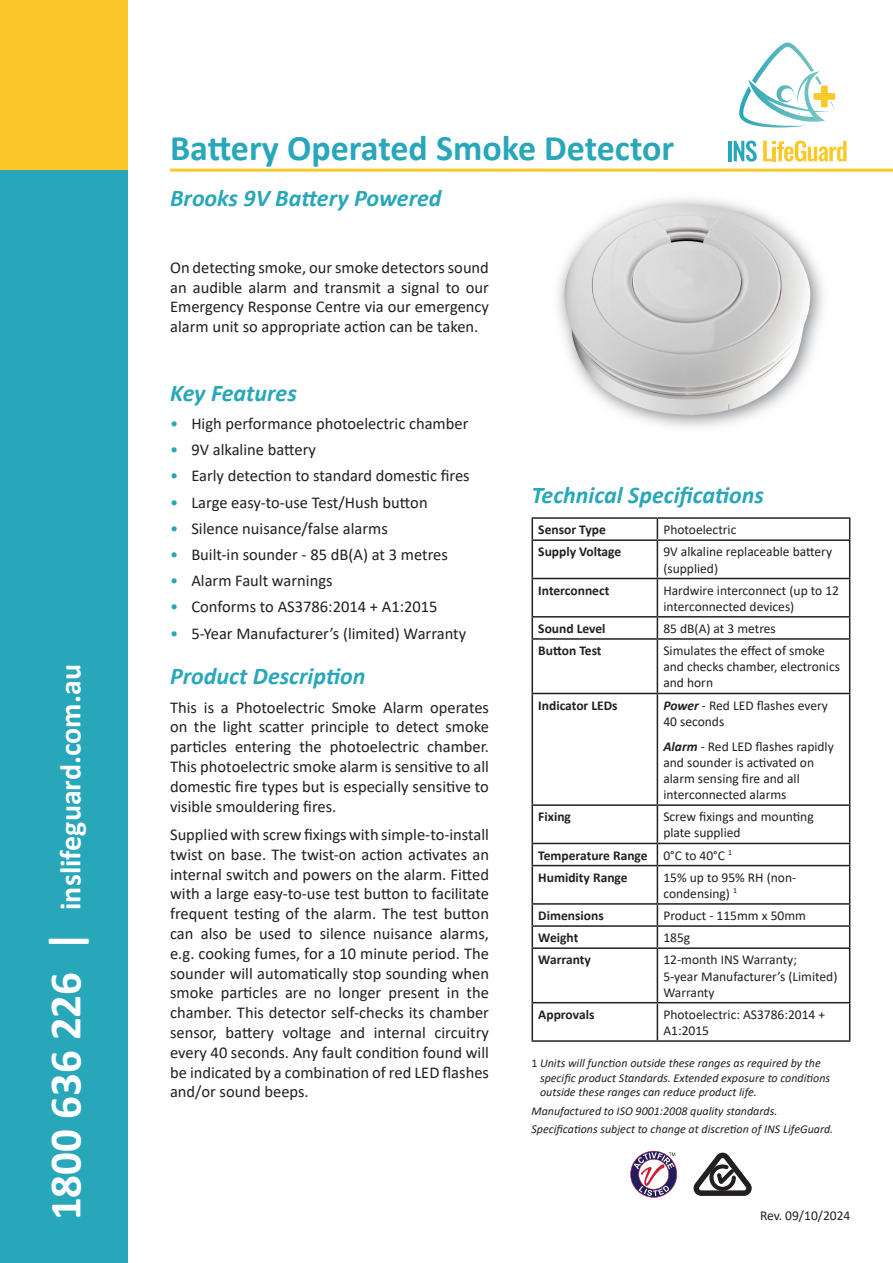
<style>
.page{position:relative;width:893px;height:1263px;background:#fff}
.page>*{position:absolute;margin:0;border:0;box-sizing:border-box;transform-origin:0 0}
.t1{font:700 36px "Calibri";color:#29a7ba}
.t2{font:700 30px "Calibri";color:#fff}
.t3{font:italic 700 24px "Calibri";color:#29a7ba}
.t4{font:16.5px/19.8px "Calibri";color:#231f20;text-align:justify}
.t5{font:13.5px/16.2px "Calibri";color:#231f20}
.t6{font:700 13.5px/22px "Calibri";color:#231f20}
.t7{font:italic 12px/14.4px "Calibri";color:#231f20}
.s1{font-size:45px}
.s2{color:#29a7ba}
.s3{font-weight:700;font-style:italic}
.s4{font-weight:400}
.s5{font-style:normal}
</style>
<div class="page">
<div style="left:0;top:170px;width:128px;height:1093px;background:#29a7ba"></div>
<div style="left:0;top:0;width:128px;height:170px;background:#fac828"></div>
<hr style="left:170px;top:169px;width:723px;height:3px;background:#fac828">
<svg style="left:739px;top:43px;width:96px;height:85px"></svg>
<hr style="left:728px;top:141px;width:3px;height:20px;background:#28a7ba">
<svg style="left:734px;top:141px;width:23px;height:21px"></svg>
<svg style="left:763px;top:141px;width:84px;height:21px"></svg>
<hr style="left:531px;top:517px;width:126px;height:2px;background:#231f20">
<hr style="left:531px;top:519px;width:2px;height:20px;background:#231f20">
<hr style="left:657px;top:517px;width:193px;height:2px;background:#231f20">
<svg style="left:657px;top:519px;width:1px;height:20px"></svg>
<svg style="left:849px;top:519px;width:1px;height:20px"></svg>
<hr style="left:531px;top:539px;width:126px;height:2px;background:#231f20">
<hr style="left:531px;top:541px;width:2px;height:37px;background:#231f20">
<hr style="left:657px;top:539px;width:193px;height:2px;background:#231f20">
<hr style="left:657px;top:541px;width:1px;height:37px;background:#231f20">
<hr style="left:849px;top:541px;width:1px;height:37px;background:#231f20">
<hr style="left:531px;top:578px;width:126px;height:1px;background:#231f20">
<hr style="left:531px;top:579px;width:2px;height:37px;background:#231f20">
<hr style="left:657px;top:578px;width:193px;height:1px;background:#231f20">
<hr style="left:657px;top:579px;width:1px;height:37px;background:#231f20">
<hr style="left:849px;top:579px;width:1px;height:37px;background:#231f20">
<hr style="left:531px;top:616px;width:126px;height:2px;background:#231f20">
<hr style="left:531px;top:618px;width:2px;height:20px;background:#231f20">
<hr style="left:657px;top:616px;width:193px;height:2px;background:#231f20">
<svg style="left:657px;top:618px;width:1px;height:20px"></svg>
<svg style="left:849px;top:618px;width:1px;height:20px"></svg>
<hr style="left:531px;top:638px;width:126px;height:2px;background:#231f20">
<hr style="left:531px;top:640px;width:2px;height:53px;background:#231f20">
<hr style="left:657px;top:638px;width:193px;height:2px;background:#231f20">
<hr style="left:657px;top:640px;width:1px;height:53px;background:#231f20">
<hr style="left:849px;top:640px;width:1px;height:53px;background:#231f20">
<hr style="left:531px;top:693px;width:126px;height:1px;background:#231f20">
<hr style="left:531px;top:694px;width:2px;height:110px;background:#231f20">
<hr style="left:657px;top:693px;width:193px;height:1px;background:#231f20">
<hr style="left:657px;top:694px;width:1px;height:110px;background:#231f20">
<hr style="left:849px;top:694px;width:1px;height:110px;background:#231f20">
<hr style="left:531px;top:804px;width:126px;height:2px;background:#231f20">
<hr style="left:531px;top:806px;width:2px;height:37px;background:#231f20">
<hr style="left:657px;top:804px;width:193px;height:2px;background:#231f20">
<hr style="left:657px;top:806px;width:1px;height:37px;background:#231f20">
<hr style="left:849px;top:806px;width:1px;height:37px;background:#231f20">
<hr style="left:531px;top:843px;width:126px;height:1px;background:#231f20">
<hr style="left:531px;top:844px;width:2px;height:21px;background:#231f20">
<hr style="left:657px;top:843px;width:193px;height:1px;background:#231f20">
<svg style="left:657px;top:844px;width:1px;height:21px"></svg>
<svg style="left:849px;top:844px;width:1px;height:21px"></svg>
<hr style="left:531px;top:865px;width:126px;height:1px;background:#231f20">
<hr style="left:531px;top:866px;width:2px;height:37px;background:#231f20">
<hr style="left:657px;top:865px;width:193px;height:1px;background:#231f20">
<hr style="left:657px;top:866px;width:1px;height:37px;background:#231f20">
<hr style="left:849px;top:866px;width:1px;height:37px;background:#231f20">
<hr style="left:531px;top:903px;width:126px;height:2px;background:#231f20">
<hr style="left:531px;top:905px;width:2px;height:20px;background:#231f20">
<hr style="left:657px;top:903px;width:193px;height:2px;background:#231f20">
<hr style="left:531px;top:925px;width:126px;height:2px;background:#231f20">
<hr style="left:531px;top:927px;width:2px;height:20px;background:#231f20">
<hr style="left:657px;top:925px;width:193px;height:2px;background:#231f20">
<svg style="left:657px;top:905px;width:1px;height:42px"></svg>
<svg style="left:849px;top:905px;width:1px;height:42px"></svg>
<hr style="left:531px;top:947px;width:126px;height:2px;background:#231f20">
<hr style="left:531px;top:949px;width:2px;height:53px;background:#231f20">
<hr style="left:657px;top:947px;width:193px;height:2px;background:#231f20">
<hr style="left:657px;top:949px;width:1px;height:53px;background:#231f20">
<hr style="left:849px;top:949px;width:1px;height:53px;background:#231f20">
<hr style="left:531px;top:1002px;width:126px;height:1px;background:#231f20">
<hr style="left:531px;top:1003px;width:2px;height:37px;background:#231f20">
<hr style="left:657px;top:1002px;width:193px;height:1px;background:#231f20">
<hr style="left:657px;top:1003px;width:1px;height:37px;background:#231f20">
<hr style="left:849px;top:1003px;width:1px;height:37px;background:#231f20">
<hr style="left:531px;top:1040px;width:126px;height:2px;background:#231f20">
<hr style="left:657px;top:1040px;width:193px;height:2px;background:#231f20">
<svg style="left:693px;top:1152px;width:59px;height:44px"></svg>
<svg style="left:630px;top:1151px;width:47px;height:46px"></svg>
<img style="left:554px;top:205px;width:257px;height:214px">
<h2 class="t2" style="left:49px;top:1220px;width:558px;rotate:-90deg"><span class="s1">1800 636 226 |</span> inslifeguard.com.au</h2>
<h1 class="t1" style="left:170px;top:123px;width:506px">Battery Operated Smoke Detector</h1>
<h3 class="t3" style="left:170px;top:181px;width:273px">Brooks 9V Battery Powered</h3>
<p class="t4" style="left:170px;top:257px;width:320px">On detecting smoke, our smoke detectors sound an audible alarm and transmit a signal to our Emergency Response Centre via our emergency alarm unit so appropriate action can be taken.</p>
<h3 class="t3" style="left:170px;top:376px;width:128px">Key Features</h3>
<p class="t4" style="left:170px;top:413px;width:300px"><span class="s2">•</span> High performance photoelectric chamber</p>
<p class="t4" style="left:170px;top:439px;width:147px"><span class="s2">•</span> 9V alkaline battery</p>
<p class="t4" style="left:170px;top:466px;width:301px"><span class="s2">•</span> Early detection to standard domestic fires</p>
<p class="t4" style="left:170px;top:492px;width:259px"><span class="s2">•</span> Large easy-to-use Test/Hush button</p>
<p class="t4" style="left:170px;top:518px;width:219px"><span class="s2">•</span> Silence nuisance/false alarms</p>
<p class="t4" style="left:170px;top:544px;width:279px"><span class="s2">•</span> Built-in sounder - 85 dB(A) at 3 metres</p>
<p class="t4" style="left:170px;top:570px;width:164px"><span class="s2">•</span> Alarm Fault warnings</p>
<p class="t4" style="left:170px;top:596px;width:269px"><span class="s2">•</span> Conforms to AS3786:2014 + A1:2015</p>
<p class="t4" style="left:170px;top:623px;width:298px"><span class="s2">•</span> 5-Year Manufacturer’s (limited) Warranty</p>
<h3 class="t3" style="left:170px;top:659px;width:197px">Product Description</h3>
<p class="t4" style="left:170px;top:697px;width:320px">This is a Photoelectric Smoke Alarm operates on the light scatter principle to detect smoke particles entering the photoelectric chamber.<br>This photoelectric smoke alarm is sensitive to all domestic fire types but is especially sensitive to visible smouldering fires.</p>
<p class="t4" style="left:170px;top:824px;width:320px">Supplied with screw fixings with simple-to-install twist on base. The twist-on action activates an internal switch and powers on the alarm. Fitted with a large easy-to-use test button to facilitate frequent testing of the alarm. The test button can also be used to silence nuisance alarms, e.g. cooking fumes, for a 10 minute period. The sounder will automatically stop sounding when smoke particles are no longer present in the chamber. This detector self-checks its chamber sensor, battery voltage and internal circuitry every 40 seconds. Any fault condition found will be indicated by a combination of red LED flashes and/or sound beeps.</p>
<h3 class="t3" style="left:531px;top:478px;width:234px">Technical Specifications</h3>
<p class="t6" style="left:538px;top:518px;width:69px">Sensor Type</p>
<p class="t5" style="left:663px;top:521px;width:74px">Photoelectric</p>
<p class="t6" style="left:538px;top:541px;width:85px">Supply Voltage</p>
<p class="t5" style="left:663px;top:543px;width:170px">9V alkaline replaceable battery (supplied)</p>
<p class="t6" style="left:538px;top:579px;width:73px">Interconnect</p>
<p class="t5" style="left:663px;top:582px;width:177px">Hardwire interconnect (up to 12 interconnected devices)</p>
<p class="t6" style="left:538px;top:617px;width:69px">Sound Level</p>
<p class="t5" style="left:663px;top:620px;width:114px">85 dB(A) at 3 metres</p>
<p class="t6" style="left:538px;top:639px;width:65px">Button Test</p>
<p class="t5" style="left:663px;top:642px;width:178px">Simulates the effect of smoke and checks chamber, electronics and horn</p>
<p class="t6" style="left:538px;top:694px;width:81px">Indicator LEDs</p>
<p class="t5" style="left:663px;top:697px;width:166px"><span class="s3">Power</span> - Red LED flashes every<br>40 seconds</p>
<p class="t5" style="left:663px;top:738px;width:172px"><span class="s3">Alarm</span> - Red LED flashes rapidly and sounder is activated on alarm sensing fire and all interconnected alarms</p>
<p class="t6" style="left:538px;top:805px;width:34px">Fixing</p>
<p class="t5" style="left:663px;top:808px;width:152px">Screw fixings and mounting plate supplied</p>
<p class="t6" style="left:538px;top:844px;width:195px">Temperature Range <span class="s4">0°C to 40°C</span> <sup>1<br></sup>Humidity Range</p>
<p class="t5" style="left:663px;top:869px;width:134px">15% up to 95% RH (non&shy;condensing) <sup>1</sup></p>
<p class="t6" style="left:538px;top:904px;width:67px">Dimensions</p>
<p class="t5" style="left:663px;top:907px;width:144px">Product - 115mm x 50mm</p>
<p class="t6" style="left:538px;top:926px;width:42px">Weight</p>
<p class="t5" style="left:663px;top:929px;width:28px">185g</p>
<p class="t6" style="left:538px;top:949px;width:54px">Warranty</p>
<p class="t5" style="left:663px;top:951px;width:176px">12-month INS Warranty;<br>5-year Manufacturer’s (Limited)<br>Warranty</p>
<p class="t6" style="left:538px;top:1003px;width:58px">Approvals</p>
<p class="t5" style="left:663px;top:1006px;width:163px">Photoelectric: AS3786:2014 +<br>A1:2015</p>
<p class="t7" style="left:540px;top:1055px;width:292px;text-indent:-8px"><span class="s5">1</span> Units will function outside these ranges as required by the specific product Standards. Extended exposure to conditions outside these ranges can reduce product life.</p>
<p class="t7" style="left:531px;top:1101px;width:303px;line-height:18.6px">Manufactured to ISO 9001:2008 quality standards.<br>Specifications subject to change at discretion of INS LifeGuard.</p>
<p class="t5" style="left:760px;top:1207px;width:92px">Rev. 09/10/2024</p>
</div>
